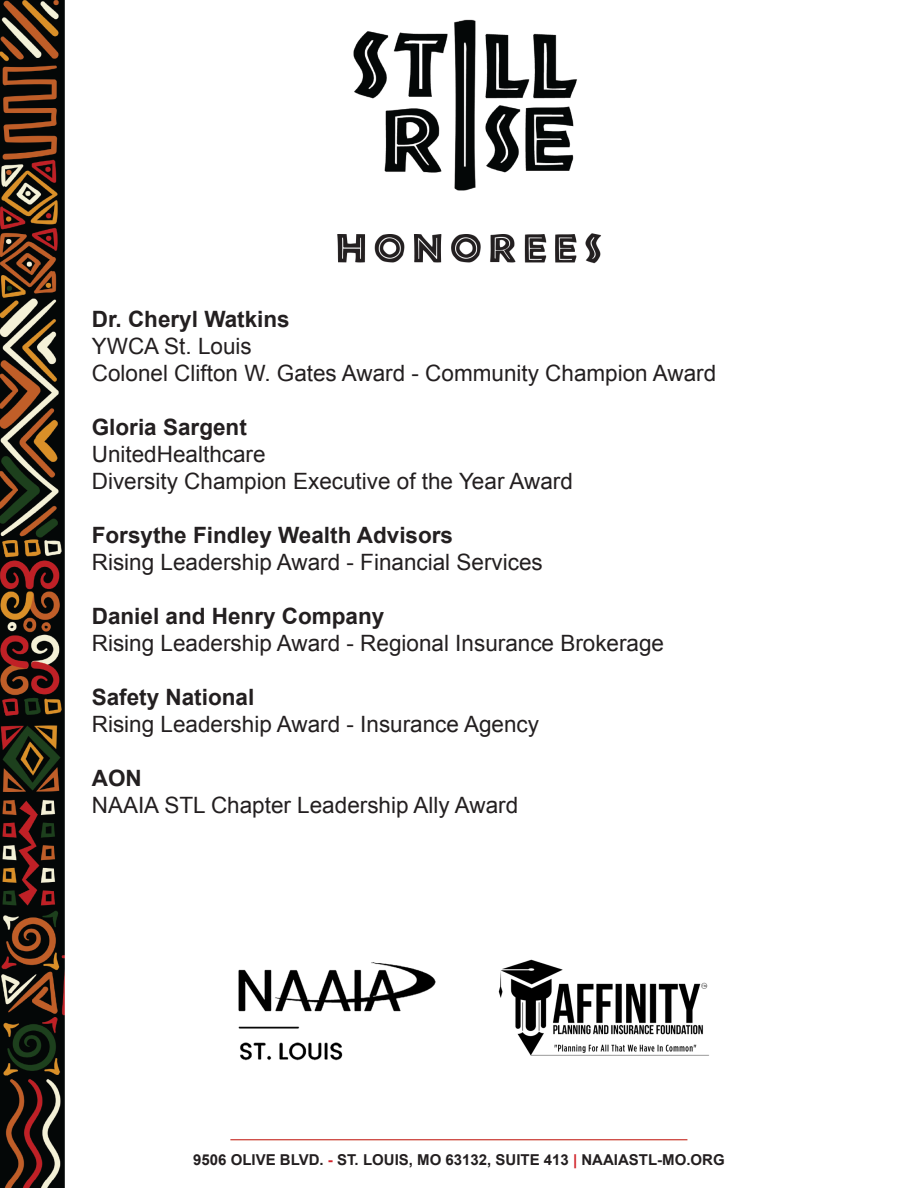
<style>
.page{position:relative;width:918px;height:1188px;background:#fff}
.page>*{position:absolute;margin:0;border:0;box-sizing:border-box;transform-origin:0 0}
.t1{font:22.5px "Arial";color:#231f20}
.t2{font:700 22.5px "Arial";color:#231f20}
.t3{font:700 15px "Arial";color:#231f20}
.s1{color:#d1232a}
</style>
<div class="page">
<img style="left:0;top:0;width:709px;height:1188px">
<div style="left:92px;top:310px;width:730px;height:540px;background:#fff"></div>
<div style="left:179px;top:1150px;width:559px;height:28px;background:#fff"></div>
<p class="t2" style="left:92px;top:304px;width:199px">Dr. Cheryl Watkins</p>
<p class="t1" style="left:92px;top:331px;width:162px">YWCA St. Louis</p>
<p class="t1" style="left:92px;top:358px;width:626px">Colonel Clifton W. Gates Award - Community Champion Award</p>
<p class="t2" style="left:92px;top:412px;width:157px">Gloria Sargent</p>
<p class="t1" style="left:92px;top:439px;width:175px">UnitedHealthcare</p>
<p class="t1" style="left:92px;top:466px;width:483px">Diversity Champion Executive of the Year Award</p>
<p class="t2" style="left:92px;top:520px;width:363px">Forsythe Findley Wealth Advisors</p>
<p class="t1" style="left:92px;top:547px;width:453px">Rising Leadership Award - Financial Services</p>
<p class="t2" style="left:92px;top:601px;width:294px">Daniel and Henry Company</p>
<p class="t1" style="left:92px;top:628px;width:574px">Rising Leadership Award - Regional Insurance Brokerage</p>
<p class="t2" style="left:92px;top:682px;width:164px">Safety National</p>
<p class="t1" style="left:92px;top:709px;width:449px">Rising Leadership Award - Insurance Agency</p>
<p class="t2" style="left:92px;top:763px;width:51px">AON</p>
<p class="t1" style="left:92px;top:790px;width:428px">NAAIA STL Chapter Leadership Ally Award</p>
<p class="t3" style="left:193px;top:1150px;width:533px">9506 OLIVE BLVD. <span class="s1">-</span> ST. LOUIS, MO 63132, SUITE 413 <span class="s1">|</span> NAAIASTL-MO.ORG</p>
</div>
